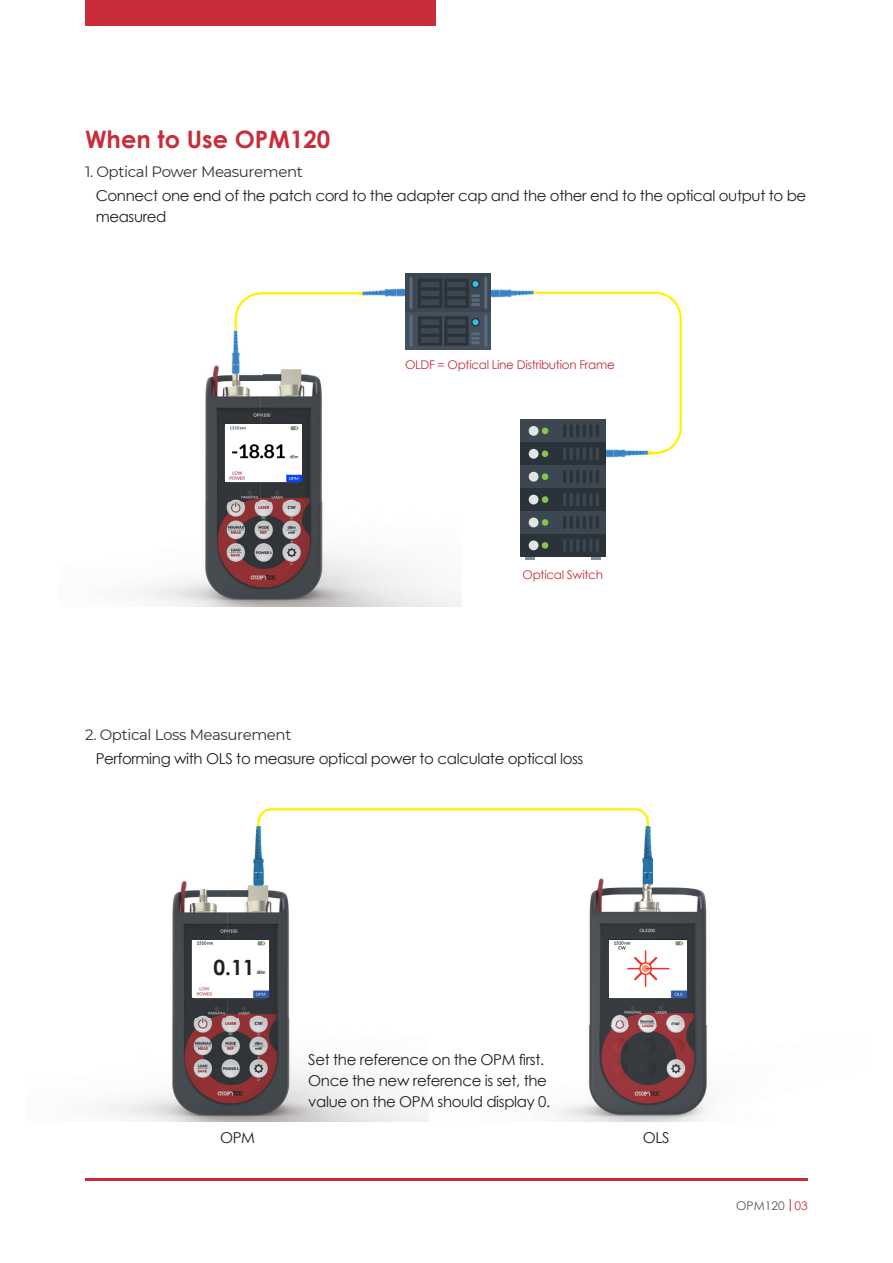
<style>
.page{position:relative;width:893px;height:1263px;background:#fff}
.page>*{position:absolute;margin:0;border:0;box-sizing:border-box;transform-origin:0 0}
.t1{font:700 24px "Century Gothic";color:#c92c3a}
.t2{font:700 21px "Century Gothic";color:#231f20}
.M-L-10{font:15px/21px "Century Gothic";letter-spacing:-.025em;color:#231f20}
.M-L-10-2{font:15px "Montserrat";letter-spacing:-.025em;color:#323232}
.M-L-10-3{font:12px "Century Gothic";letter-spacing:-.025em;color:#c92c3a}
.t3{font:12px "Century Gothic";color:#545758}
.s1{color:#c92c3a}
</style>
<div class="page">
<img style="left:172px;top:881px;width:118px;height:138px">
<img style="left:102px;top:1019px;width:326px;height:103px">
<img style="left:193px;top:940px;width:76px;height:58px">
<img style="left:253px;top:826px;width:11px;height:60px">
<img style="left:589px;top:878px;width:118px;height:147px">
<img style="left:428px;top:1025px;width:280px;height:96px">
<img style="left:423px;top:1019px;width:5px;height:102px">
<img style="left:642px;top:847px;width:11px;height:39px">
<svg style="left:257px;top:808px;width:395px;height:39px"></svg>
<div style="left:609px;top:940px;width:77px;height:58px;background:#fff"></div>
<img style="left:614px;top:941px;width:72px;height:57px">
<div style="left:85px;top:0;width:351px;height:26px;background:#c92c3a"></div>
<img style="left:233px;top:328px;width:5px;height:19px">
<img style="left:135px;top:347px;width:326px;height:259px">
<img style="left:362px;top:273px;width:51px;height:24px">
<svg style="left:235px;top:292px;width:128px;height:38px"></svg>
<img style="left:483px;top:273px;width:53px;height:47px">
<div style="left:405px;top:312px;width:85px;height:38px;background:#45505f"></div>
<hr style="left:410px;top:315px;width:2px;height:32px;background:#576d7b">
<hr style="left:484px;top:315px;width:3px;height:32px;background:#576d7b">
<svg style="left:418px;top:316px;width:62px;height:30px"></svg>
<div style="left:405px;top:274px;width:85px;height:38px;background:#3c4751"></div>
<hr style="left:410px;top:277px;width:2px;height:32px;background:#576d7b">
<hr style="left:484px;top:277px;width:3px;height:32px;background:#576d7b">
<svg style="left:418px;top:279px;width:62px;height:29px"></svg>
<svg style="left:525px;top:557px;width:10px;height:3px"></svg>
<div style="left:520px;top:534px;width:86px;height:23px;background:#2a3339"></div>
<div style="left:529px;top:540px;width:9px;height:10px;background:#e0e6e6;border-radius:50%"></div>
<svg style="left:563px;top:539px;width:38px;height:21px"></svg>
<div style="left:520px;top:511px;width:86px;height:23px;background:#3c4751"></div>
<div style="left:529px;top:518px;width:9px;height:9px;background:#e0e6e6;border-radius:50%"></div>
<svg style="left:563px;top:516px;width:36px;height:13px"></svg>
<div style="left:520px;top:488px;width:86px;height:23px;background:#2a3339"></div>
<div style="left:529px;top:495px;width:9px;height:9px;background:#e0e6e6;border-radius:50%"></div>
<svg style="left:563px;top:493px;width:36px;height:13px"></svg>
<div style="left:542px;top:542px;width:6px;height:7px;background:#84c54c;border-radius:50%"></div>
<div style="left:542px;top:519px;width:6px;height:7px;background:#84c54c;border-radius:50%"></div>
<div style="left:520px;top:465px;width:86px;height:23px;background:#3c4751"></div>
<div style="left:529px;top:472px;width:9px;height:10px;background:#e0e6e6;border-radius:50%"></div>
<svg style="left:563px;top:470px;width:36px;height:13px"></svg>
<div style="left:542px;top:473px;width:6px;height:7px;background:#84c54c;border-radius:50%"></div>
<div style="left:542px;top:496px;width:6px;height:7px;background:#84c54c;border-radius:50%"></div>
<div style="left:520px;top:442px;width:86px;height:23px;background:#2a3339"></div>
<div style="left:529px;top:449px;width:9px;height:10px;background:#e0e6e6;border-radius:50%"></div>
<div style="left:520px;top:419px;width:86px;height:23px;background:#3c4751"></div>
<div style="left:529px;top:426px;width:9px;height:10px;background:#e0e6e6;border-radius:50%"></div>
<svg style="left:534px;top:292px;width:148px;height:168px"></svg>
<div style="left:542px;top:450px;width:6px;height:7px;background:#84c54c;border-radius:50%"></div>
<img style="left:226px;top:424px;width:76px;height:58px">
<svg style="left:85px;top:1178px;width:723px;height:2px"></svg>
<svg style="left:790px;top:1199px;width:1px;height:12px"></svg>
<div style="left:206px;top:957px;width:49px;height:21px;background:#fff"></div>
<p class="t1" style="left:85px;top:121px;width:247px">When to Use OPM120</p>
<p class="M-L-10-2" style="left:85px;top:161px;width:219px">1. Optical Power Measurement</p>
<p class="M-L-10" style="left:96px;top:185px;width:712px">Connect one end of the patch cord to the adapter cap and the other end to the optical output to be measured</p>
<p class="M-L-10-3" style="left:405px;top:356px;width:211px">OLDF = Optical Line Distribution Frame</p>
<p class="M-L-10-3" style="left:523px;top:566px;width:82px">Optical Switch</p>
<p class="M-L-10-2" style="left:85px;top:724px;width:208px">2. Optical Loss Measurement</p>
<p class="M-L-10" style="left:96px;top:747px;width:489px">Performing with OLS to measure optical power to calculate optical loss</p>
<p class="t2" style="left:213px;top:952px;width:43px">0.11</p>
<p class="M-L-10" style="left:308px;top:1049px;width:243px">Set the reference on the OPM first.<br>Once the new reference is set, the value on the OPM should display 0.</p>
<p class="M-L-10" style="left:220px;top:1127px;width:36px">OPM</p>
<p class="M-L-10" style="left:643px;top:1127px;width:28px">OLS</p>
<p class="t3" style="left:736px;top:1197px;width:73px">OPM120 <span class="s1">03</span></p>
</div>
